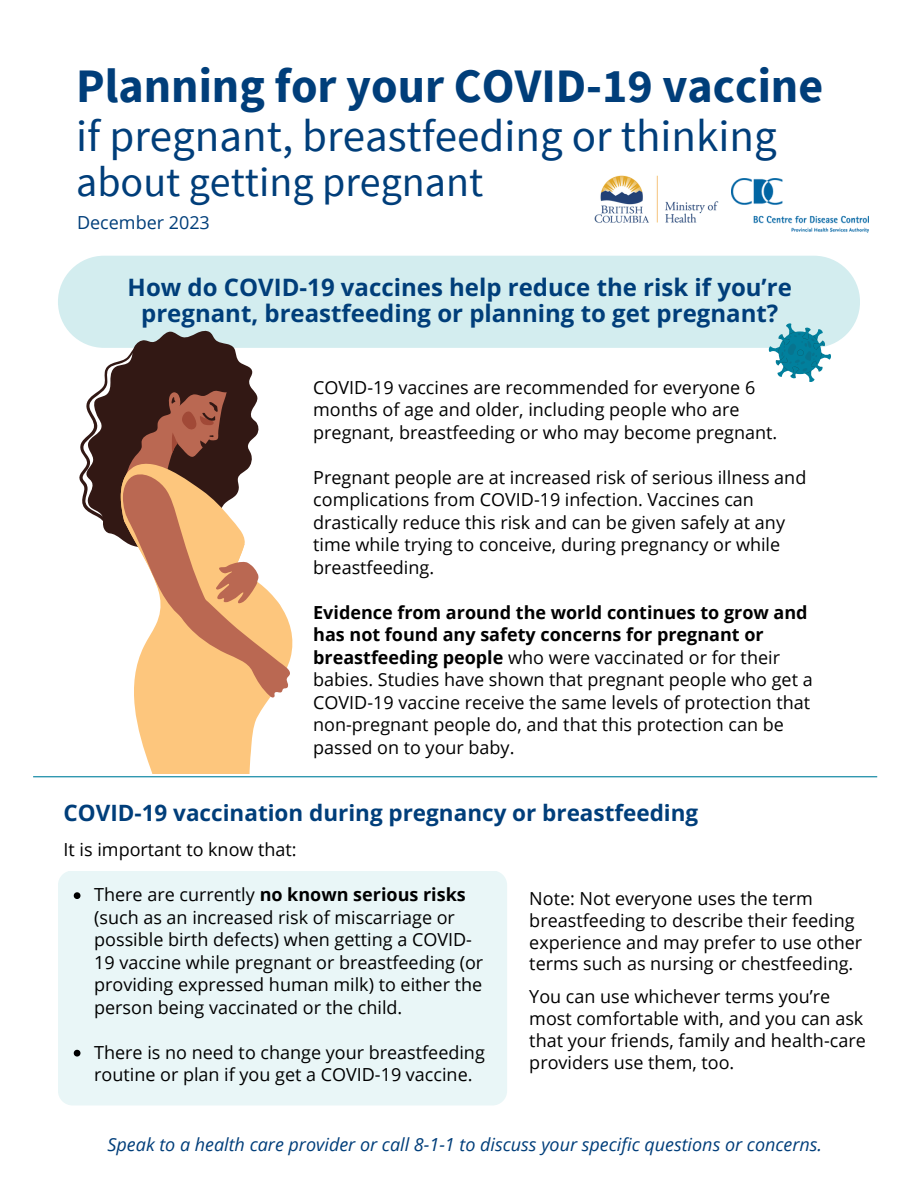
<style>
.page{position:relative;width:918px;height:1188px;background:#fff}
.page>*{position:absolute;margin:0;border:0;box-sizing:border-box;transform-origin:0 0}
.t1{font:700 48px "Source Sans Pro";color:#003e7a}
.t2{font:45px "Source Sans Pro";color:#003e7a}
.t3{font:42px "Source Sans Pro";color:#003e7a}
.t4{font:700 24px/25.8px "Open Sans";color:#003e7a;text-align:center}
.t5{font:700 22.5px "Open Sans";color:#003e7a}
.t6{font:18px/22.5px "Open Sans";color:#000}
.t7{font:italic 18px "Open Sans";color:#003e7a}
.t8{font:700 18px "Open Sans";color:#000}
.t9{font:18px "Open Sans";color:#003e7a}
.s1{font-weight:700}
</style>
<div class="page">
<div style="left:58px;top:256px;width:802px;height:92px;background:#d3edef;border-radius:46px"></div>
<img style="left:732px;top:179px;width:136px;height:54px">
<svg style="left:134px;top:698px;width:136px;height:76px;fill:#fdc67d"></svg>
<svg style="left:76px;top:330px;width:216px;height:368px"></svg>
<hr style="left:33px;top:776px;width:844px;height:1px;background:#01809d">
<img style="left:594px;top:175px;width:138px;height:48px">
<div style="left:58px;top:871px;width:449px;height:234px;background:#e9f6f7"></div>
<svg style="left:769px;top:323px;width:62px;height:59px"></svg>
<svg style="left:74px;top:892px;width:6px;height:7px"></svg>
<svg style="left:74px;top:1050px;width:6px;height:7px"></svg>
<p class="t1" style="left:76px;top:55px;width:749px">Planning for your COVID-19 vaccine</p>
<p class="t2" style="left:76px;top:106px;width:702px">if pregnant, breastfeeding or thinking</p>
<p class="t3" style="left:76px;top:154px;width:409px">about getting pregnant</p>
<p class="t9" style="left:77px;top:210px;width:134px">December 2023</p>
<p class="t4" style="left:128px;top:274px;width:666px">How do COVID-19 vaccines help reduce the risk if you’re pregnant, breastfeeding or planning to get pregnant?</p>
<p class="t6" style="left:313px;top:375px;width:466px">COVID-19 vaccines are recommended for everyone 6 months of age and older, including people who are pregnant, breastfeeding or who may become pregnant.</p>
<p class="t6" style="left:313px;top:465px;width:495px">Pregnant people are at increased risk of serious illness and complications from COVID-19 infection. Vaccines can drastically reduce this risk and can be given safely at any time while trying to conceive, during pregnancy or while breastfeeding.</p>
<p class="t8" style="left:313px;top:599px;width:496px">Evidence from around the world continues to grow and</p>
<p class="t6" style="left:313px;top:623px;width:501px"><span class="s1">has not found any safety concerns for pregnant or breastfeeding people</span> who were vaccinated or for their babies. Studies have shown that pregnant people who get a COVID-19 vaccine receive the same levels of protection that non-pregnant people do, and that this protection can be passed on to your baby.</p>
<p class="t5" style="left:64px;top:797px;width:636px">COVID-19 vaccination during pregnancy or breastfeeding</p>
<p class="t6" style="left:64px;top:838px;width:235px">It is important to know that:</p>
<p class="t6" style="left:94px;top:883px;width:391px">There are currently <span class="s1">no known serious risks </span>(such as an increased risk of miscarriage or possible birth defects) when getting a COVID-19 vaccine while pregnant or breastfeeding (or providing expressed human milk) to either the person being vaccinated or the child.</p>
<p class="t6" style="left:94px;top:1041px;width:392px">There is no need to change your breastfeeding routine or plan if you get a COVID-19 vaccine.</p>
<p class="t6" style="left:529px;top:887px;width:334px;line-height:21.8px">Note: Not everyone uses the term breastfeeding to describe their feeding experience and may prefer to use other terms such as nursing or chestfeeding.</p>
<p class="t6" style="left:529px;top:985px;width:338px;line-height:21.8px">You can use whichever terms you’re most comfortable with, and you can ask that your friends, family and health-care providers use them, too.</p>
<p class="t7" style="left:108px;top:1132px;width:716px">Speak to a health care provider or call 8-1-1 to discuss your specific questions or concerns.</p>
</div>
